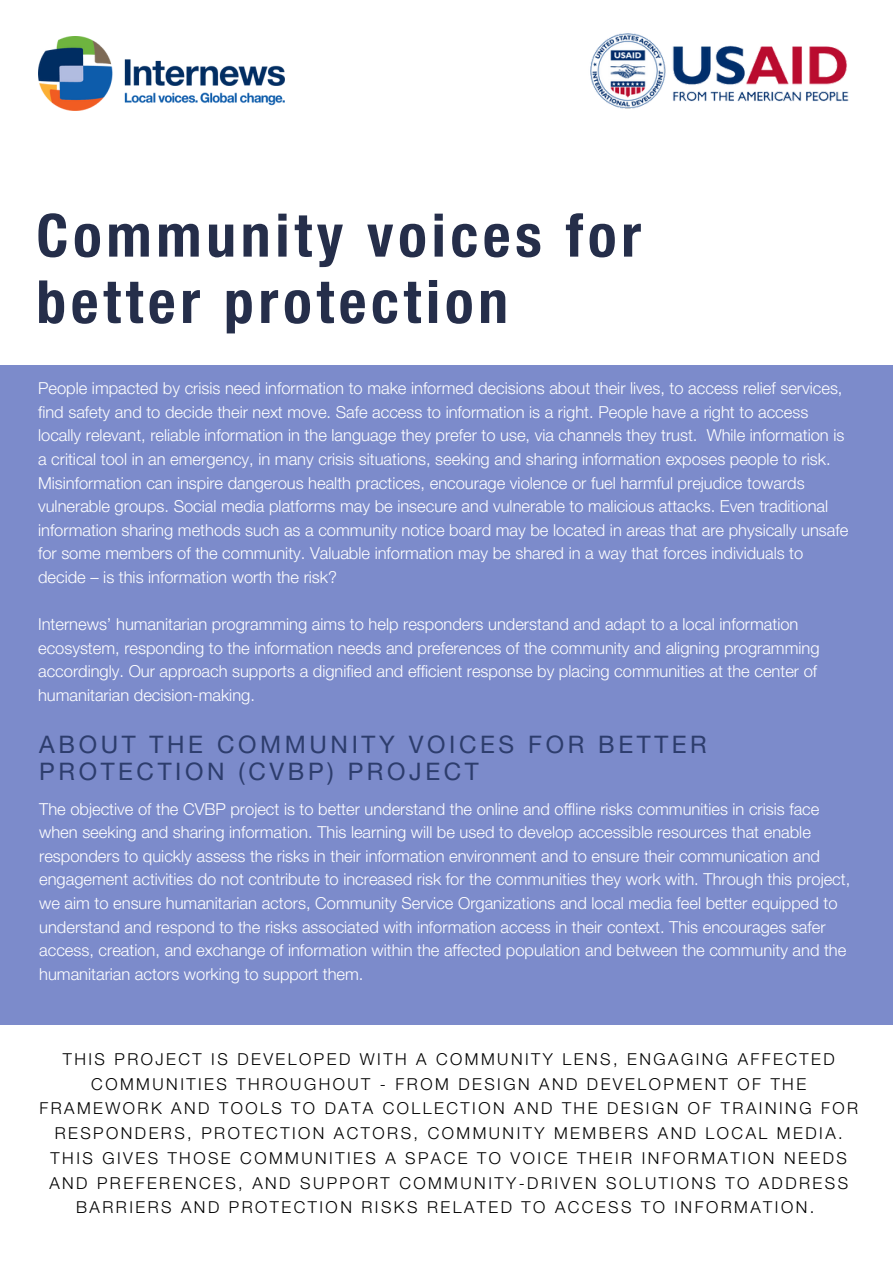
<style>
.page{position:relative;width:893px;height:1264px;background:#fff}
.page>*{position:absolute;margin:0;border:0;box-sizing:border-box;transform-origin:0 0}
.t1{font:700 condensed 59.55px/66.3px "Helvetica Neue LT Std";letter-spacing:.08em;color:#252e4a}
.t2{font:24.15px/27px "Helvetica Neue LT Std";letter-spacing:.15em;color:#2d3d6d}
.t3{font:300 16.5px/23.5px "Helvetica Neue LT Std";color:#fff}
.t4{font:300 16.5px/24.8px "Helvetica Neue LT Std";letter-spacing:.15em;color:#000;text-align:center}
</style>
<div class="page">
<img style="left:590px;top:33px;width:259px;height:76px">
<img style="left:38px;top:36px;width:246px;height:74px">
<div style="left:0;top:365px;width:892px;height:659px;background:#7c8bcb"></div>
<h1 class="t1" style="left:36px;top:211px;width:606px">Community voices for better protection</h1>
<p class="t3" style="left:38px;top:379px;width:811px">People impacted by crisis need information to make informed decisions about their lives, to access relief services, find safety and to decide their next move. Safe access to information is a right. People have a right to access locally relevant, reliable information in the language they prefer to use, via channels they trust. While information is a critical tool in an emergency, in many crisis situations, seeking and sharing information exposes people to risk.<br>Misinformation can inspire dangerous health practices, encourage violence or fuel harmful prejudice towards vulnerable groups. Social media platforms may be insecure and vulnerable to malicious attacks. Even traditional information sharing methods such as a community notice board may be located in areas that are physically unsafe for some members of the community. Valuable information may be shared in a way that forces individuals to decide – is this information worth the risk?</p>
<p class="t3" style="left:38px;top:615px;width:783px">Internews’ humanitarian programming aims to help responders understand and adapt to a local information ecosystem, responding to the information needs and preferences of the community and aligning programming accordingly. Our approach supports a dignified and efficient response by placing communities at the center of humanitarian decision-making.</p>
<h2 class="t2" style="left:39px;top:734px;width:669px">ABOUT THE COMMUNITY VOICES FOR BETTER<br>PROTECTION (CVBP) PROJECT</h2>
<p class="t3" style="left:39px;top:799px;width:812px">The objective of the CVBP project is to better understand the online and offline risks communities in crisis face when seeking and sharing information. This learning will be used to develop accessible resources that enable responders to quickly assess the risks in their information environment and to ensure their communication and engagement activities do not contribute to increased risk for the communities they work with. Through this project, we aim to ensure humanitarian actors, Community Service Organizations and local media feel better equipped to understand and respond to the risks associated with information access in their context. This encourages safer access, creation, and exchange of information within the affected population and between the community and the humanitarian actors working to support them.</p>
<p class="t4" style="left:39px;top:1049px;width:820px">THIS PROJECT IS DEVELOPED WITH A COMMUNITY LENS, ENGAGING AFFECTED COMMUNITIES THROUGHOUT - FROM DESIGN AND DEVELOPMENT OF THE FRAMEWORK AND TOOLS TO DATA COLLECTION AND THE DESIGN OF TRAINING FOR RESPONDERS, PROTECTION ACTORS, COMMUNITY MEMBERS AND LOCAL MEDIA.<br>THIS GIVES THOSE COMMUNITIES A SPACE TO VOICE THEIR INFORMATION NEEDS AND PREFERENCES, AND SUPPORT COMMUNITY-DRIVEN SOLUTIONS TO ADDRESS BARRIERS AND PROTECTION RISKS RELATED TO ACCESS TO INFORMATION.</p>
</div>
